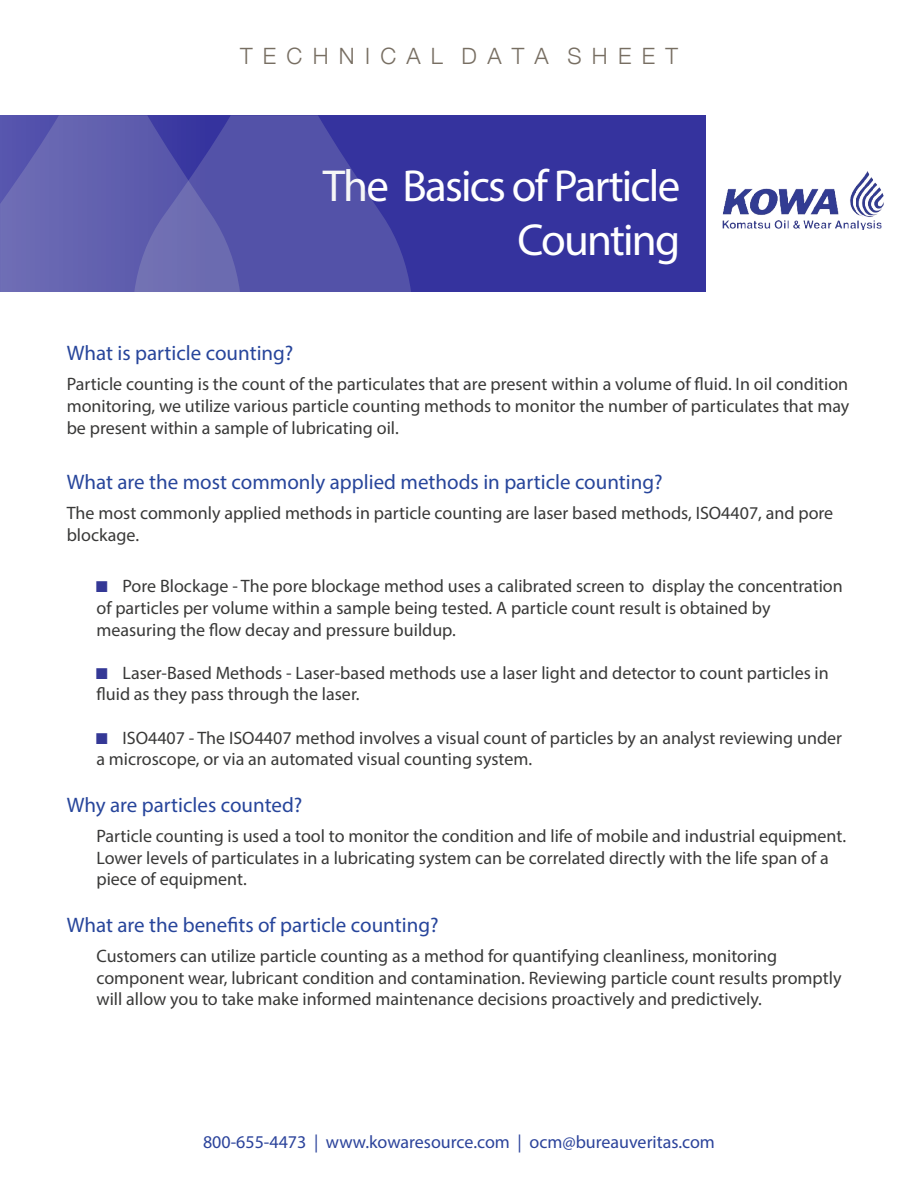
<style>
.page{position:relative;width:918px;height:1188px;background:#fff}
.page>*{position:absolute;margin:0;border:0;box-sizing:border-box;transform-origin:0 0}
.t1{font:45px "Myriad Pro";letter-spacing:-.04em;color:#fff}
.t2{font:300 22.5px "Helvetica Neue";color:#776e62}
.t3{font:21px "Myriad Pro";color:#27459b}
.t4{font:18px/21.6px "Myriad Pro";color:#393938}
.t5{font:18px "Myriad Pro";color:#2b439b}
.s1{font-family:"Courier New";font-weight:700;color:#343896}
</style>
<div class="page">
<div style="left:0;top:115px;width:705px;height:177px;background:#35339e"></div>
<svg style="left:0;top:115px;width:134px;height:177px;background:#6362b0"></svg>
<svg style="left:134px;top:115px;width:277px;height:177px;fill:#5352a8"></svg>
<img style="left:723px;top:171px;width:161px;height:58px">
<p class="t2" style="left:240px;top:38px;width:439px">T E C H N I C A L D A T A S H E E T</p>
<p class="t1" style="left:323px;top:158px;width:359px">The Basics of Particle</p>
<p class="t1" style="left:517px;top:212px;width:164px">Counting</p>
<p class="t3" style="left:67px;top:340px;width:228px">What is particle counting?</p>
<p class="t4" style="left:67px;top:373px;width:784px;text-align:justify">Particle counting is the count of the particulates that are present within a volume of fluid. In oil condition monitoring, we utilize various particle counting methods to monitor the number of particulates that may be present within a sample of lubricating oil.</p>
<p class="t3" style="left:67px;top:469px;width:598px">What are the most commonly applied methods in particle counting?</p>
<p class="t4" style="left:67px;top:502px;width:768px">The most commonly applied methods in particle counting are laser based methods, ISO4407, and pore blockage.</p>
<p class="t4" style="left:96px;top:575px;width:748px"><span class="s1">■</span> Pore Blockage - The pore blockage method uses a calibrated screen to display the concentration of particles per volume within a sample being tested. A particle count result is obtained by measuring the flow decay and pressure buildup.</p>
<p class="t4" style="left:96px;top:662px;width:734px"><span class="s1">■</span> Laser-Based Methods - Laser-based methods use a laser light and detector to count particles in fluid as they pass through the laser.</p>
<p class="t4" style="left:96px;top:726px;width:747px"><span class="s1">■</span> ISO4407 - The ISO4407 method involves a visual count of particles by an analyst reviewing under a microscope, or via an automated visual counting system.</p>
<p class="t3" style="left:67px;top:792px;width:237px">Why are particles counted?</p>
<p class="t4" style="left:96px;top:825px;width:751px">Particle counting is used a tool to monitor the condition and life of mobile and industrial equipment.<br>Lower levels of particulates in a lubricating system can be correlated directly with the life span of a piece of equipment.</p>
<p class="t3" style="left:67px;top:912px;width:373px">What are the benefits of particle counting?</p>
<p class="t4" style="left:96px;top:945px;width:747px">Customers can utilize particle counting as a method for quantifying cleanliness, monitoring component wear, lubricant condition and contamination. Reviewing particle count results promptly will allow you to take make informed maintenance decisions proactively and predictively.</p>
<p class="t5" style="left:203px;top:1130px;width:513px">800-655-4473 | www.kowaresource.com | ocm@bureauveritas.com</p>
</div>
